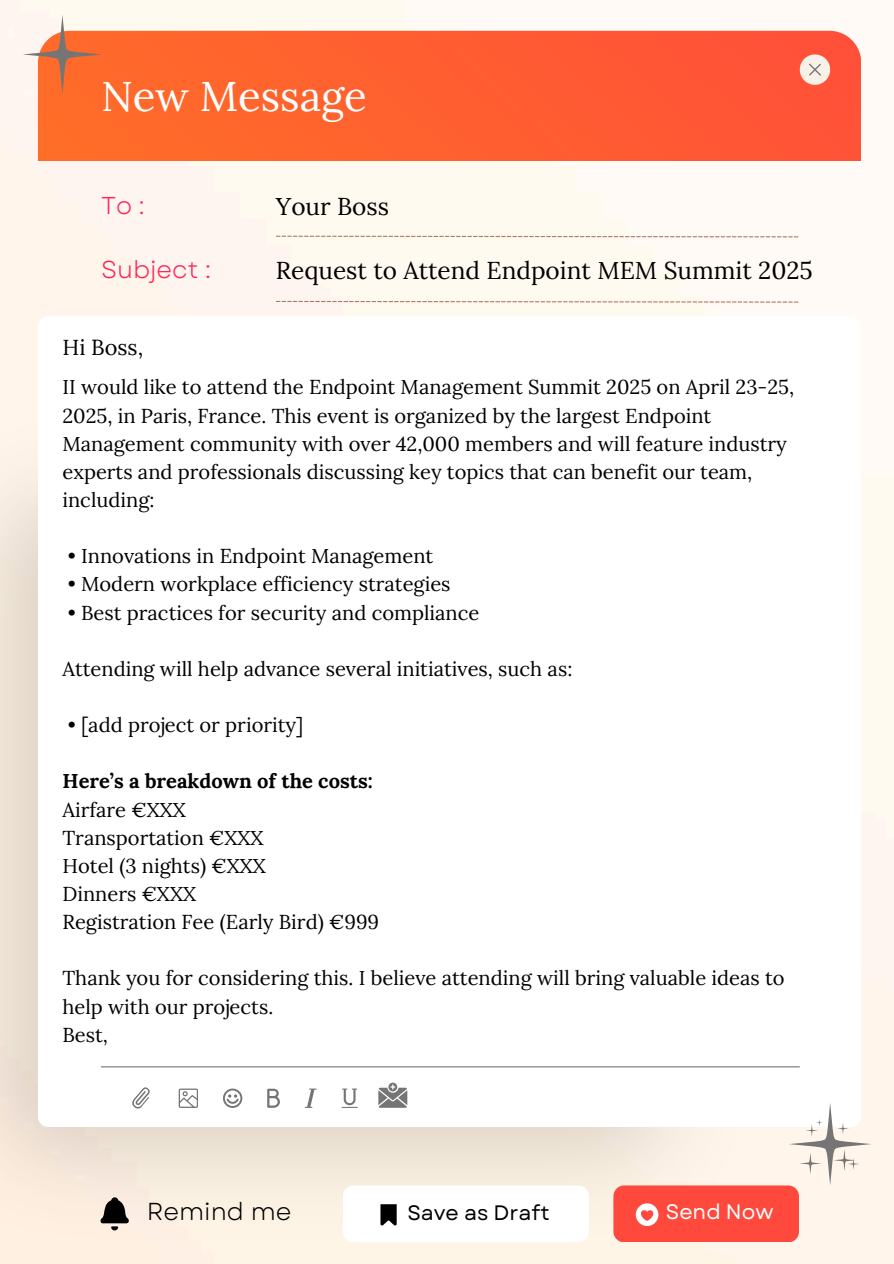
<style>
.page{position:relative;width:894px;height:1264px;background:#fff}
.page>*{position:absolute;margin:0;border:0;box-sizing:border-box;transform-origin:0 0}
.t1{font:41.7px "Lora";color:#fff}
.t2{font:24.45px "Garet";color:#000}
.t3{font:24.3px "Lora";color:#000}
.t4{font:24.3px "Garet";color:#ff2254}
.t5{font:21.75px "Lora";color:#000}
.t6{font:20.85px "Garet";color:#000}
.t7{font:20.85px "Garet";color:#fff}
.t8{font:20.1px/28.2px "Lora";color:#000}
.t9{font:700 20.1px "Lora";color:#000}
</style>
<div class="page">
<div style="left:0;top:0;width:893px;height:1263px;background:#fffaf0"></div>
<img style="left:0;top:288px;width:788px;height:963px">
<div style="left:38px;top:316px;width:822px;height:811px;background:#fff;border-radius:11px"></div>
<hr style="left:101px;top:1066px;width:698px;height:1px;background:#757575">
<svg style="left:276px;top:236px;width:522px;height:1px"></svg>
<svg style="left:276px;top:301px;width:522px;height:2px"></svg>
<svg style="left:132px;top:1087px;width:18px;height:22px"></svg>
<svg style="left:179px;top:1088px;width:19px;height:19px"></svg>
<svg style="left:223px;top:1088px;width:19px;height:19px"></svg>
<svg style="left:267px;top:1088px;width:12px;height:19px"></svg>
<svg style="left:305px;top:1088px;width:11px;height:19px"></svg>
<svg style="left:342px;top:1088px;width:15px;height:19px"></svg>
<svg style="left:378px;top:1082px;width:29px;height:25px"></svg>
<svg style="left:38px;top:31px;width:822px;height:129px;fill:#ff5e31"></svg>
<svg style="left:799px;top:54px;width:30px;height:31px"></svg>
<div style="left:343px;top:1185px;width:245px;height:57px;background:#fff;border-radius:11px"></div>
<div style="left:613px;top:1185px;width:185px;height:57px;background:#ff493d;border-radius:11px"></div>
<svg style="left:100px;top:1197px;width:29px;height:33px"></svg>
<svg style="left:380px;top:1204px;width:16px;height:21px"></svg>
<svg style="left:635px;top:1203px;width:23px;height:22px"></svg>
<svg style="left:22px;top:14px;width:80px;height:80px"></svg>
<svg style="left:788px;top:1102px;width:83px;height:83px"></svg>
<p class="t1" style="left:101px;top:69px;width:267px">New Message</p>
<p class="t4" style="left:101px;top:188px;width:45px">To :</p>
<p class="t3" style="left:276px;top:190px;width:115px">Your Boss</p>
<p class="t4" style="left:101px;top:252px;width:111px">Subject :</p>
<p class="t3" style="left:276px;top:255px;width:538px">Request to Attend Endpoint MEM Summit 2025</p>
<p class="t5" style="left:62px;top:333px;width:82px">Hi Boss,</p>
<p class="t8" style="left:62px;top:373px;width:733px">II would like to attend the Endpoint Management Summit 2025 on April 23-25, 2025, in Paris, France. This event is organized by the largest Endpoint Management community with over 42,000 members and will feature industry experts and professionals discussing key topics that can benefit our team, including:</p>
<h1 class="t8" style="left:68px;top:542px;width:367px">• Innovations in Endpoint Management</h1>
<p class="t8" style="left:68px;top:570px;width:384px">• Modern workplace efficiency strategies</p>
<h2 class="t8" style="left:68px;top:598px;width:413px">• Best practices for security and compliance</h2>
<h2 class="t8" style="left:62px;top:654px;width:511px">Attending will help advance several initiatives, such as:</h2>
<h2 class="t8" style="left:68px;top:710px;width:237px">• [add project or priority]</h2>
<h2 class="t9" style="left:62px;top:768px;width:312px">Here’s a breakdown of the costs:</h2>
<p class="t8" style="left:62px;top:795px;width:125px">Airfare €XXX</p>
<p class="t8" style="left:62px;top:823px;width:203px">Transportation €XXX</p>
<h2 class="t8" style="left:62px;top:851px;width:205px">Hotel (3 nights) €XXX</h2>
<p class="t8" style="left:62px;top:879px;width:135px">Dinners €XXX</p>
<p class="t8" style="left:62px;top:907px;width:318px">Registration Fee (Early Bird) €999</p>
<p class="t8" style="left:62px;top:963px;width:723px">Thank you for considering this. I believe attending will bring valuable ideas to help with our projects.</p>
<p class="t8" style="left:62px;top:1020px;width:47px">Best,</p>
<p class="t2" style="left:147px;top:1194px;width:146px">Remind me</p>
<p class="t6" style="left:407px;top:1197px;width:144px">Save as Draft</p>
<p class="t7" style="left:665px;top:1196px;width:109px">Send Now</p>
</div>
